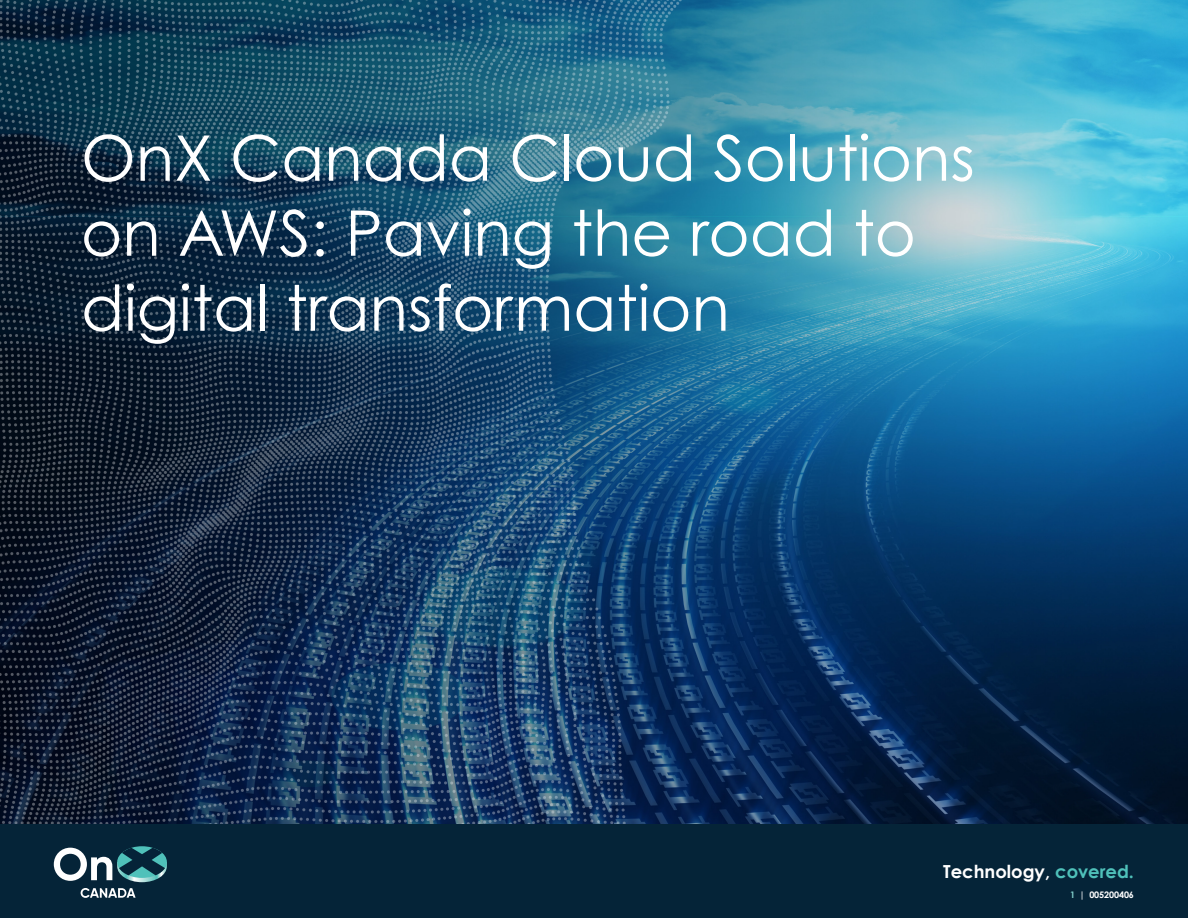
<style>
.page{position:relative;width:1188px;height:918px;background:#fff}
.page>*{position:absolute;margin:0;border:0;box-sizing:border-box;transform-origin:0 0}
.t1{font:63px/75px "Century Gothic";color:#fff}
.t2{font:700 18px "Century Gothic";color:#fff}
.variable_date{font:700 9px "Century Gothic";letter-spacing:-.01em;color:#fff}
.s1{color:#4fc1ba}
.s2{color:#81ceca}
</style>
<div class="page">
<div style="left:0;top:824px;width:1188px;height:94px;background:#052438"></div>
<svg style="left:117px;top:846px;width:50px;height:32px"></svg>
<svg style="left:54px;top:848px;width:113px;height:34px"></svg>
<svg style="left:81px;top:888px;width:55px;height:10px"></svg>
<img style="left:0;top:0;width:1188px;height:824px">
<p class="t1" style="left:81px;top:120px;width:895px">OnX Canada Cloud Solutions on AWS: Paving the road to digital transformation</p>
<p class="t2" style="left:943px;top:860px;width:192px">Technology, <span class="s1">covered.</span></p>
<p class="variable_date" style="left:1070px;top:889px;width:65px"><span class="s2">1</span> | 005200406</p>
</div>
